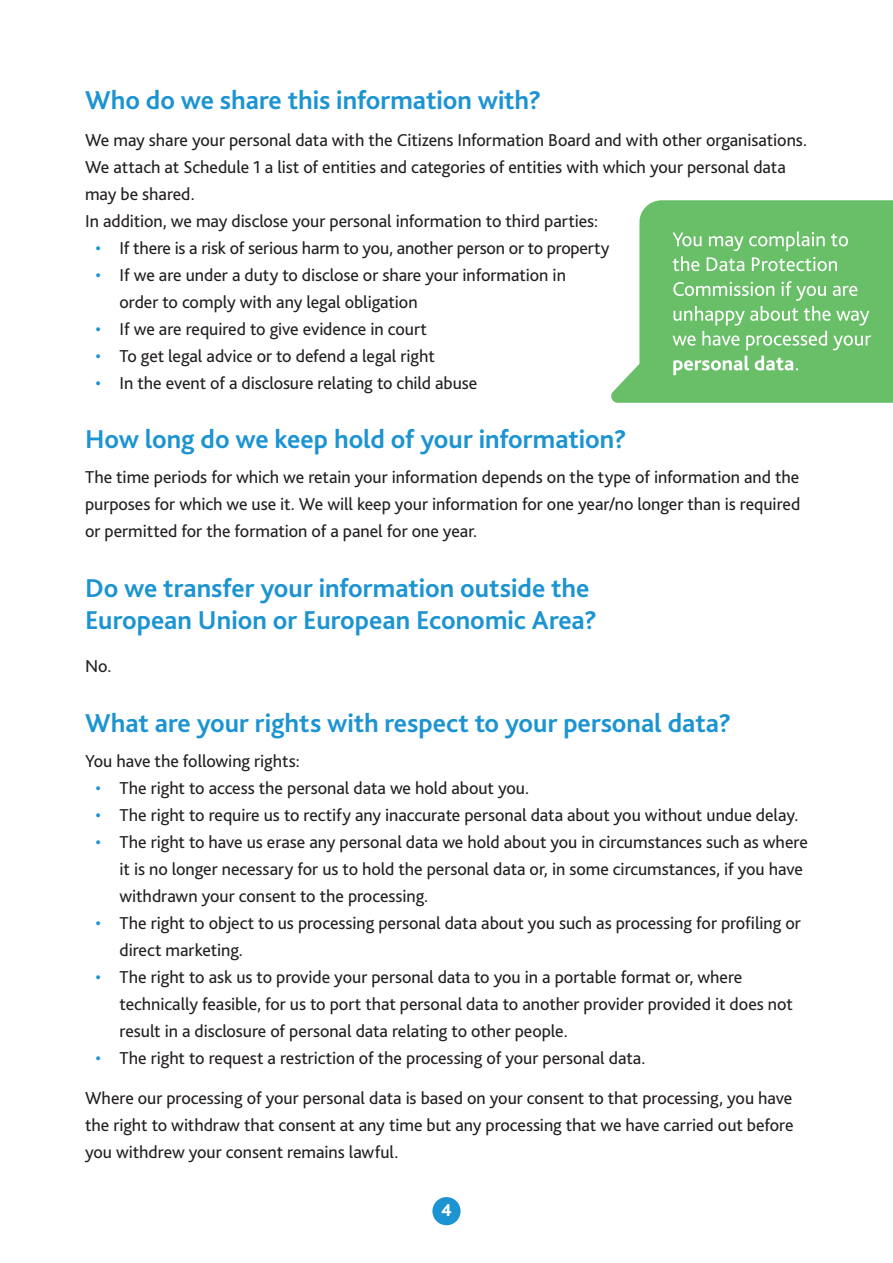
<style>
.page{position:relative;width:893px;height:1263px;background:#fff}
.page>*{position:absolute;margin:0;border:0;box-sizing:border-box;transform-origin:0 0}
.subhead_para{font:700 27px/32.4px "Bliss 2";color:#1c94d2}
.Boby_text{font:18px/27px "Bliss 2";letter-spacing:-.005em;color:#231f20}
.t1{font:800 18px "Bliss 2";color:#fff}
.s1{color:#1c94d2}
</style>
<div class="page">
<div style="left:432px;top:1197px;width:29px;height:28px;background:#1c94d2;border-radius:50%"></div>
<svg style="left:611px;top:200px;width:282px;height:203px;background:#7ec87d"></svg>
<svg style="left:672px;top:233px;width:30px;height:13px"></svg>
<svg style="left:709px;top:231px;width:116px;height:20px;background:#87cc86"></svg>
<svg style="left:831px;top:234px;width:17px;height:12px"></svg>
<svg style="left:673px;top:256px;width:26px;height:15px"></svg>
<svg style="left:707px;top:257px;width:37px;height:14px"></svg>
<svg style="left:752px;top:257px;width:85px;height:14px"></svg>
<svg style="left:672px;top:281px;width:199px;height:69px;background:#81c980"></svg>
<svg style="left:673px;top:356px;width:76px;height:19px"></svg>
<svg style="left:755px;top:356px;width:43px;height:14px"></svg>
<p class="subhead_para" style="left:85px;top:84px;width:458px">Who do we share this information with?</p>
<p class="Boby_text" style="left:85px;top:126px;width:724px">We may share your personal data with the Citizens Information Board and with other organisations.</p>
<p class="Boby_text" style="left:85px;top:153px;width:702px">We attach at Schedule 1 a list of entities and categories of entities with which your personal data may be shared.</p>
<p class="Boby_text" style="left:85px;top:207px;width:515px">In addition, we may disclose your personal information to third parties:</p>
<p class="Boby_text" style="left:96px;top:234px;width:516px"><span class="s1">•</span> If there is a risk of serious harm to you, another person or to property</p>
<p class="Boby_text" style="left:96px;top:261px;width:472px"><span class="s1">•</span> If we are under a duty to disclose or share your information in</p>
<p class="Boby_text" style="left:120px;top:288px;width:300px">order to comply with any legal obligation</p>
<p class="Boby_text" style="left:96px;top:315px;width:333px"><span class="s1">•</span> If we are required to give evidence in court</p>
<p class="Boby_text" style="left:96px;top:342px;width:341px"><span class="s1">•</span> To get legal advice or to defend a legal right</p>
<p class="Boby_text" style="left:96px;top:369px;width:383px"><span class="s1">•</span> In the event of a disclosure relating to child abuse</p>
<p class="subhead_para" style="left:85px;top:422px;width:543px">How long do we keep hold of your information?</p>
<p class="Boby_text" style="left:85px;top:463px;width:717px;text-align:justify">The time periods for which we retain your information depends on the type of information and the purposes for which we use it. We will keep your information for one year/no longer than is required or permitted for the formation of a panel for one year.</p>
<p class="subhead_para" style="left:85px;top:571px;width:514px">Do we transfer your information outside the<br>European Union or European Economic Area?</p>
<p class="Boby_text" style="left:85px;top:652px;width:28px">No.</p>
<p class="subhead_para" style="left:85px;top:706px;width:648px">What are your rights with respect to your personal data?</p>
<p class="Boby_text" style="left:85px;top:747px;width:216px">You have the following rights:</p>
<p class="Boby_text" style="left:96px;top:774px;width:435px"><span class="s1">•</span> The right to access the personal data we hold about you.</p>
<p class="Boby_text" style="left:96px;top:801px;width:704px"><span class="s1">•</span> The right to require us to rectify any inaccurate personal data about you without undue delay.</p>
<p class="Boby_text" style="left:96px;top:828px;width:714px"><span class="s1">•</span> The right to have us erase any personal data we hold about you in circumstances such as where</p>
<p class="Boby_text" style="left:120px;top:855px;width:685px">it is no longer necessary for us to hold the personal data or, in some circumstances, if you have withdrawn your consent to the processing.</p>
<p class="Boby_text" style="left:120px;top:909px;width:683px;text-indent:-24px"><span class="s1">•</span> The right to object to us processing personal data about you such as processing for profiling or direct marketing.</p>
<p class="Boby_text" style="left:120px;top:963px;width:675px;text-indent:-24px"><span class="s1">•</span> The right to ask us to provide your personal data to you in a portable format or, where technically feasible, for us to port that personal data to another provider provided it does not result in a disclosure of personal data relating to other people.</p>
<p class="Boby_text" style="left:96px;top:1044px;width:551px"><span class="s1">•</span> The right to request a restriction of the processing of your personal data.</p>
<p class="Boby_text" style="left:85px;top:1084px;width:710px;text-align:justify">Where our processing of your personal data is based on your consent to that processing, you have the right to withdraw that consent at any time but any processing that we have carried out before you withdrew your consent remains lawful.</p>
<p class="t1" style="left:441px;top:1199px;width:12px">4</p>
</div>
